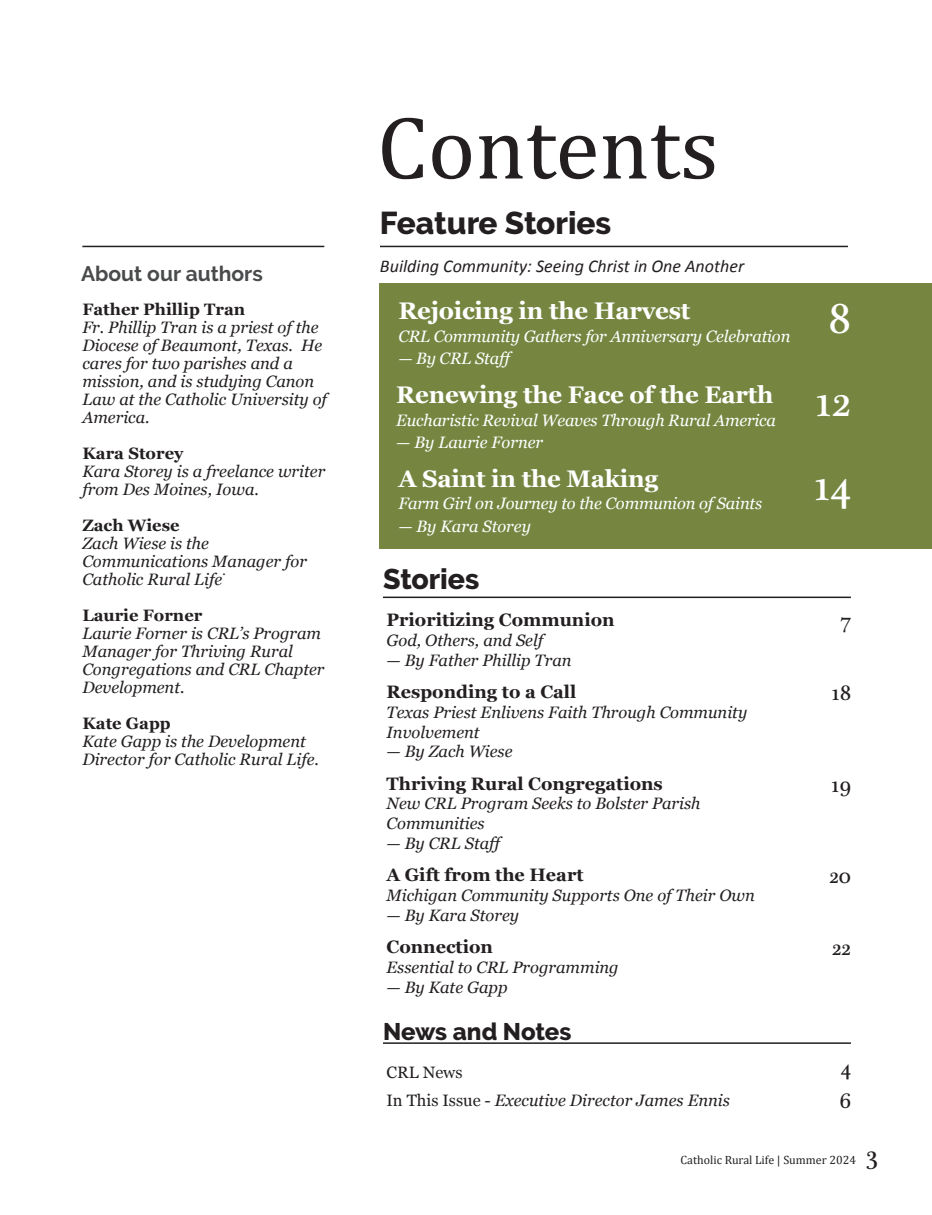
<style>
.page{position:relative;width:932px;height:1215px;background:#fff}
.page>*{position:absolute;margin:0;border:0;box-sizing:border-box;transform-origin:0 0}
.t1{font:90px "Cambria";color:#231f20}
.t2{font:45px "Plantagenet Cherokee";color:#fff}
.t3{font:800 31.5px "Raleway";color:#231f20}
.t4{font:800 28.5px "Raleway";color:#231f20}
.t5{font:27px "Plantagenet Cherokee";color:#231f20}
.t6{font:700 24px "Georgia";letter-spacing:-.01em;color:#fff}
.t7{font:800 24px "Raleway";letter-spacing:-.005em;color:#231f20}
.t8{font:22.5px "Plantagenet Cherokee";color:#231f20}
.t9{font:700 21px "Raleway";color:#494a4b}
.t10{font:700 18px "Georgia";color:#231f20}
.t11{font:italic 18px "Calibri";color:#231f20}
.t12{font:italic 16.5px/18px "Georgia";color:#231f20}
.t13{font:italic 16.5px "Georgia";letter-spacing:-.01em;color:#fff}
.t14{font:700 16.5px "Georgia";color:#231f20}
.t15{font:16.5px "Georgia";color:#231f20}
.t16{font:12px "Cambria";color:#231f20}
.t17{font:700 9.6px "Bookman Old Style";color:#231f20}
.s1{font-style:normal}
</style>
<div class="page">
<hr style="left:380px;top:246px;width:467px;height:1px;background:#231f20">
<hr style="left:82px;top:246px;width:242px;height:1px;background:#231f20">
<hr style="left:383px;top:597px;width:467px;height:1px;background:#231f20">
<div style="left:380px;top:284px;width:552px;height:265px;background:#768641"></div>
<hr style="left:383px;top:1042px;width:467px;height:2px;background:#231f20">
<p class="t9" style="left:81px;top:261px;width:183px">About our authors</p>
<p class="t14" style="left:82px;top:297px;width:164px">Father Phillip Tran</p>
<p class="t12" style="left:82px;top:318px;width:246px">Fr. Phillip Tran is a priest of the<br>Diocese of Beaumont, Texas. He cares for two parishes and a mission, and is studying Canon<br>Law at the Catholic University of<br>America.</p>
<p class="t14" style="left:82px;top:441px;width:102px">Kara Storey</p>
<p class="t12" style="left:82px;top:462px;width:244px">Kara Storey is a freelance writer from Des Moines, Iowa.</p>
<p class="t14" style="left:82px;top:513px;width:99px">Zach Wiese</p>
<p class="t12" style="left:82px;top:534px;width:226px">Zach Wiese is the<br>Communications Manager for<br>Catholic Rural Life</p>
<p class="t17" style="left:222px;top:565px;width:5px">.</p>
<p class="t14" style="left:82px;top:603px;width:121px">Laurie Forner</p>
<p class="t12" style="left:82px;top:624px;width:244px">Laurie Forner is CRL’s Program<br>Manager for Thriving Rural<br>Congregations and CRL Chapter<br>Development.</p>
<p class="t14" style="left:82px;top:711px;width:90px">Kate Gapp</p>
<p class="t12" style="left:82px;top:732px;width:238px">Kate Gapp is the Development<br>Director for Catholic Rural Life.</p>
<h1 class="t1" style="left:377px;top:93px;width:343px">Contents</h1>
<h3 class="t3" style="left:380px;top:205px;width:233px">Feature Stories</h3>
<p class="t11" style="left:380px;top:255px;width:366px">Building Community: Seeing Christ in One Another</p>
<h3 class="t6" style="left:398px;top:293px;width:293px">Rejoicing in the Harvest</h3>
<p class="t13" style="left:398px;top:324px;width:393px">CRL Community Gathers for Anniversary Celebration</p>
<p class="t13" style="left:398px;top:347px;width:119px">— By CRL Staff</p>
<h3 class="t6" style="left:396px;top:377px;width:378px">Renewing the Face of the Earth</h3>
<p class="t13" style="left:396px;top:408px;width:381px">Eucharistic Revival Weaves Through Rural America</p>
<p class="t13" style="left:396px;top:430px;width:148px">— By Laurie Forner</p>
<h3 class="t6" style="left:398px;top:460px;width:261px">A Saint in the Making</h3>
<p class="t13" style="left:398px;top:492px;width:365px">Farm Girl on Journey to the Communion of Saints</p>
<p class="t13" style="left:398px;top:514px;width:134px">— By Kara Storey</p>
<h3 class="t4" style="left:383px;top:563px;width:98px">Stories</h3>
<p class="t10" style="left:386px;top:606px;width:229px">Prioritizing Communion</p>
<p class="t12" style="left:386px;top:631px;width:158px">God, Others, and Self</p>
<p class="t12" style="left:386px;top:650px;width:186px">— By Father Phillip Tran</p>
<h2 class="t2" style="left:829px;top:291px;width:24px">8</h2>
<h2 class="t2" style="left:815px;top:375px;width:37px">12</h2>
<h2 class="t2" style="left:813px;top:459px;width:39px">14</h2>
<h3 class="t8" style="left:840px;top:608px;width:12px">7</h3>
<p class="t10" style="left:386px;top:678px;width:191px">Responding to a Call</p>
<h3 class="t8" style="left:831px;top:680px;width:21px">18</h3>
<p class="t12" style="left:386px;top:702px;width:362px;line-height:19.8px">Texas Priest Enlivens Faith Through Community<br>Involvement</p>
<p class="t12" style="left:386px;top:742px;width:127px">— By Zach Wiese</p>
<p class="t10" style="left:386px;top:770px;width:278px">Thriving Rural Congregations</p>
<h3 class="t8" style="left:831px;top:771px;width:21px">19</h3>
<p class="t12" style="left:386px;top:793px;width:315px;line-height:19.8px">New CRL Program Seeks to Bolster Parish<br>Communities</p>
<p class="t12" style="left:386px;top:834px;width:121px">— By CRL Staff</p>
<p class="t10" style="left:386px;top:862px;width:198px">A Gift from the Heart</p>
<h3 class="t8" style="left:829px;top:863px;width:23px">20</h3>
<p class="t12" style="left:386px;top:886px;width:370px">Michigan Community Supports One of Their Own</p>
<p class="t12" style="left:386px;top:906px;width:134px">— By Kara Storey</p>
<p class="t10" style="left:386px;top:933px;width:108px">Connection</p>
<h3 class="t8" style="left:832px;top:935px;width:20px">22</h3>
<p class="t12" style="left:386px;top:958px;width:234px">Essential to CRL Programming</p>
<p class="t12" style="left:386px;top:977px;width:123px">— By Kate Gapp</p>
<h3 class="t7" style="left:383px;top:1017px;width:190px">News and Notes</h3>
<p class="t15" style="left:386px;top:1060px;width:78px">CRL News</p>
<h3 class="t8" style="left:840px;top:1055px;width:12px">4</h3>
<p class="t12" style="left:386px;top:1091px;width:345px"><span class="s1">In This Issue</span> - Executive Director James Ennis</p>
<h3 class="t8" style="left:839px;top:1087px;width:13px">6</h3>
<p class="t16" style="left:680px;top:1153px;width:177px">Catholic Rural Life | Summer 2024</p>
<h3 class="t5" style="left:866px;top:1139px;width:13px">3</h3>
</div>
